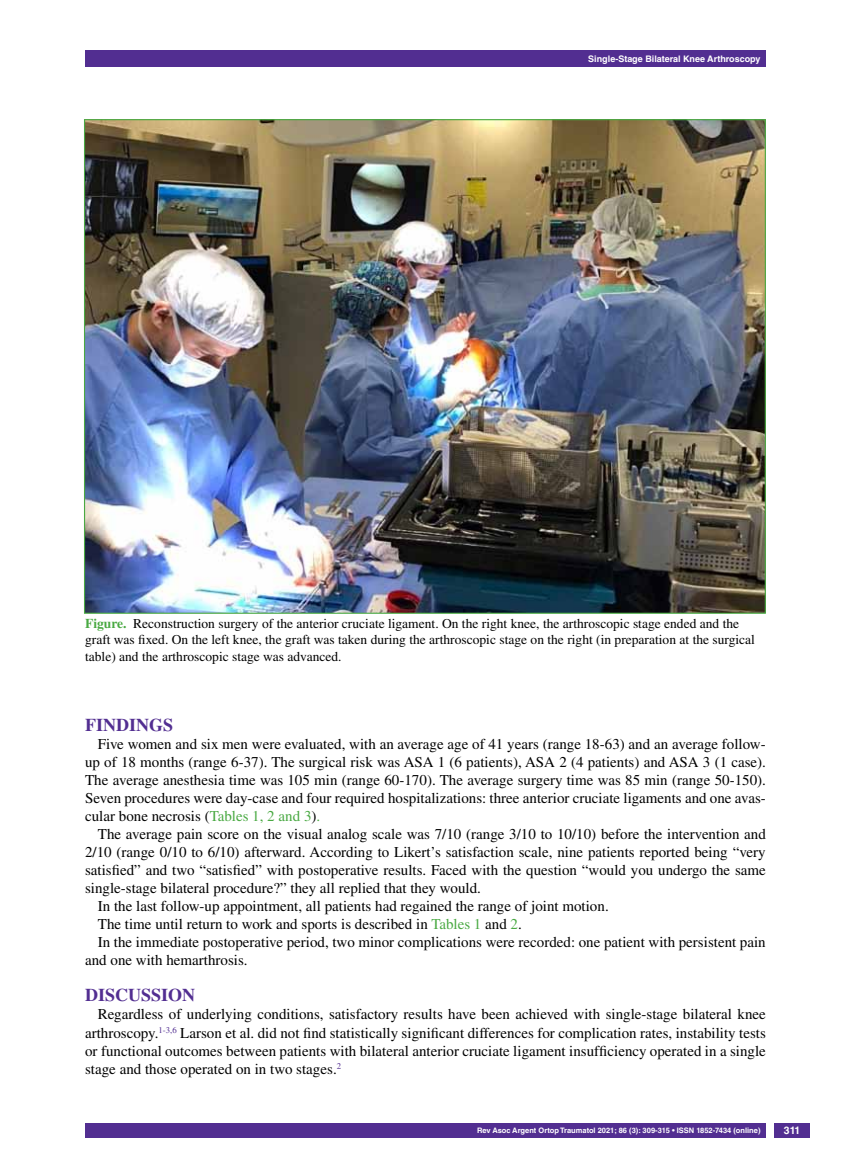
<style>
.page{position:relative;width:851px;height:1170px;background:#fff}
.page>*{position:absolute;margin:0;border:0;box-sizing:border-box;transform-origin:0 0}
.t1{font:700 18px "Times LT Std";color:#522e91}
.t2{font:15px/18px "Times LT Std";color:#000;text-align:justify}
.t3{font:13.5px/16.2px "Times LT Std";color:#000}
.t4{font:700 10.5px "Helvetica LT Std";color:#fff}
.t5{font:700 9px "Helvetica LT Std";color:#fff}
.t6{font:700 7.5px "Helvetica LT Std";color:#fff}
.s1{font-weight:700;color:#49a942}
.s2{color:#49a942}
</style>
<div class="page">
<div style="left:85px;top:50px;width:680px;height:17px;background:#522e91"></div>
<div style="left:85px;top:1123px;width:680px;height:14px;background:#522e91"></div>
<div style="left:774px;top:1123px;width:35px;height:14px;background:#522e91"></div>
<img style="left:86px;top:121px;width:677px;height:490px">
<p class="t5" style="left:588px;top:53px;width:174px">Single-Stage Bilateral Knee Arthroscopy</p>
<p class="t3" style="left:85px;top:615px;width:671px"><span class="s1">FIGURE.</span> Reconstruction surgery of the anterior cruciate ligament. On the right knee, the arthroscopic stage ended and the graft was fixed. On the left knee, the graft was taken during the arthroscopic stage on the right (in preparation at the surgical table) and the arthroscopic stage was advanced.</p>
<p class="t1" style="left:85px;top:714px;width:90px">FINDINGS</p>
<p class="t2" style="left:85px;top:735px;width:682px;text-indent:13px">Five women and six men were evaluated, with an average age of 41 years (range 18-63) and an average follow&shy;up of 18 months (range 6-37). The surgical risk was ASA 1 (6 patients), ASA 2 (4 patients) and ASA 3 (1 case).<br>The average anesthesia time was 105 min (range 60-170). The average surgery time was 85 min (range 50-150).<br>Seven procedures were day-case and four required hospitalizations: three anterior cruciate ligaments and one avas&shy;cular bone necrosis (<span class="s2">Tables 1, 2 and 3</span>)<span class="s2">.</span></p>
<p class="t2" style="left:98px;top:825px;width:669px">The average pain score on the visual analog scale was 7/10 (range 3/10 to 10/10) before the intervention and</p>
<p class="t2" style="left:85px;top:843px;width:682px">2/10 (range 0/10 to 6/10) afterward. According to Likert’s satisfaction scale, nine patients reported being “very</p>
<p class="t2" style="left:85px;top:861px;width:682px">satisfied” and two “satisfied” with postoperative results. Faced with the question “would you undergo the same</p>
<p class="t2" style="left:85px;top:879px;width:397px">single-stage bilateral procedure?” they all replied that they would.</p>
<p class="t2" style="left:98px;top:897px;width:512px">In the last follow-up appointment, all patients had regained the range of joint motion.</p>
<p class="t2" style="left:98px;top:915px;width:425px">The time until return to work and sports is described in <span class="s2">Tables 1</span> and <span class="s2">2</span>.</p>
<p class="t2" style="left:98px;top:933px;width:669px">In the immediate postoperative period, two minor complications were recorded: one patient with persistent pain</p>
<p class="t2" style="left:85px;top:951px;width:164px">and one with hemarthrosis.</p>
<p class="t1" style="left:85px;top:984px;width:112px">DISCUSSION</p>
<p class="t2" style="left:85px;top:1005px;width:682px;text-indent:13px">Regardless of underlying conditions, satisfactory results have been achieved with single-stage bilateral knee arthroscopy.<sup>1-3,6</sup> Larson et al. did not find statistically significant differences for complication rates, instability tests or functional outcomes between patients with bilateral anterior cruciate ligament insufficiency operated in a single stage and those operated on in two stages.<sup>2</sup></p>
<p class="t6" style="left:477px;top:1125px;width:285px">Rev Asoc Argent Ortop Traumatol 2021; 86 (3): 309-315 • ISSN 1852-7434 (online)</p>
<p class="t4" style="left:783px;top:1124px;width:18px">311</p>
</div>
